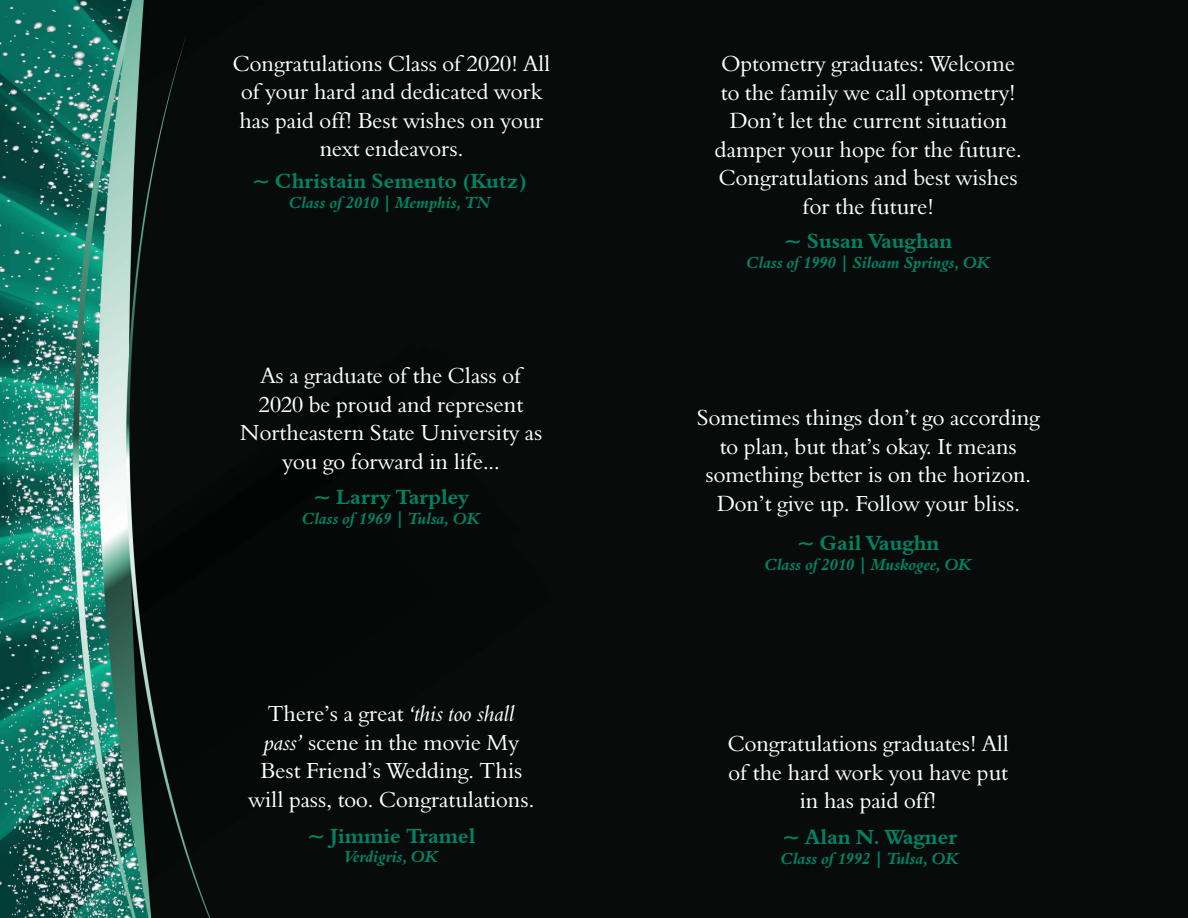
<style>
.page{position:relative;width:1188px;height:918px;background:#fff}
.page>*{position:absolute;margin:0;border:0;box-sizing:border-box;transform-origin:0 0}
.t1{font:22.5px/28.5px "Aldine 401 BT Roman A";color:#fff;text-align:center}
.t2{font:21px "Aldine 401 BT Bold A";color:#008265}
.t3{font:16.5px "Aldine 401 BT Bold Italic A";color:#008265}
.s1{font-family:"Aldine 401 BT Italic A"}
</style>
<div class="page">
<img style="left:0;top:0;width:1188px;height:918px">
<p class="t1" style="left:233px;top:49px;width:319px">Congratulations Class of 2020! All of your hard and dedicated work has paid off! Best wishes on your next endeavors.</p>
<h2 class="t2" style="left:253px;top:168px;width:276px">~ Christain Semento (Kutz)</h2>
<h3 class="t3" style="left:289px;top:192px;width:203px">Class of 2010 | Memphis, TN</h3>
<p class="t1" style="left:240px;top:361px;width:304px">As a graduate of the Class of<br>2020 be proud and represent<br>Northeastern State University as you go forward in life...</p>
<h2 class="t2" style="left:313px;top:484px;width:157px">~ Larry Tarpley</h2>
<h3 class="t3" style="left:302px;top:508px;width:179px">Class of 1969 | Tulsa, OK</h3>
<p class="t1" style="left:249px;top:699px;width:287px">There’s a great <span class="s1">‘this too shall pass’</span> scene in the movie My<br>Best Friend’s Wedding. This will pass, too. Congratulations.</p>
<h2 class="t2" style="left:308px;top:822px;width:169px">~ Jimmie Tramel</h2>
<h3 class="t3" style="left:345px;top:847px;width:95px">Verdigris, OK</h3>
<p class="t1" style="left:715px;top:49px;width:308px">Optometry graduates: Welcome to the family we call optometry!<br>Don’t let the current situation damper your hope for the future.<br>Congratulations and best wishes for the future!</p>
<h2 class="t2" style="left:784px;top:228px;width:170px">~ Susan Vaughan</h2>
<h3 class="t3" style="left:747px;top:252px;width:245px">Class of 1990 | Siloam Springs, OK</h3>
<p class="t1" style="left:697px;top:403px;width:345px">Sometimes things don’t go according to plan, but that’s okay. It means something better is on the horizon.<br>Don’t give up. Follow your bliss.</p>
<h2 class="t2" style="left:797px;top:530px;width:144px">~ Gail Vaughn</h2>
<h3 class="t3" style="left:765px;top:554px;width:208px">Class of 2010 | Muskogee, OK</h3>
<p class="t1" style="left:728px;top:729px;width:283px">Congratulations graduates! All of the hard work you have put in has paid off!</p>
<h2 class="t2" style="left:783px;top:824px;width:176px">~ Alan N. Wagner</h2>
<h3 class="t3" style="left:781px;top:848px;width:179px">Class of 1992 | Tulsa, OK</h3>
</div>
